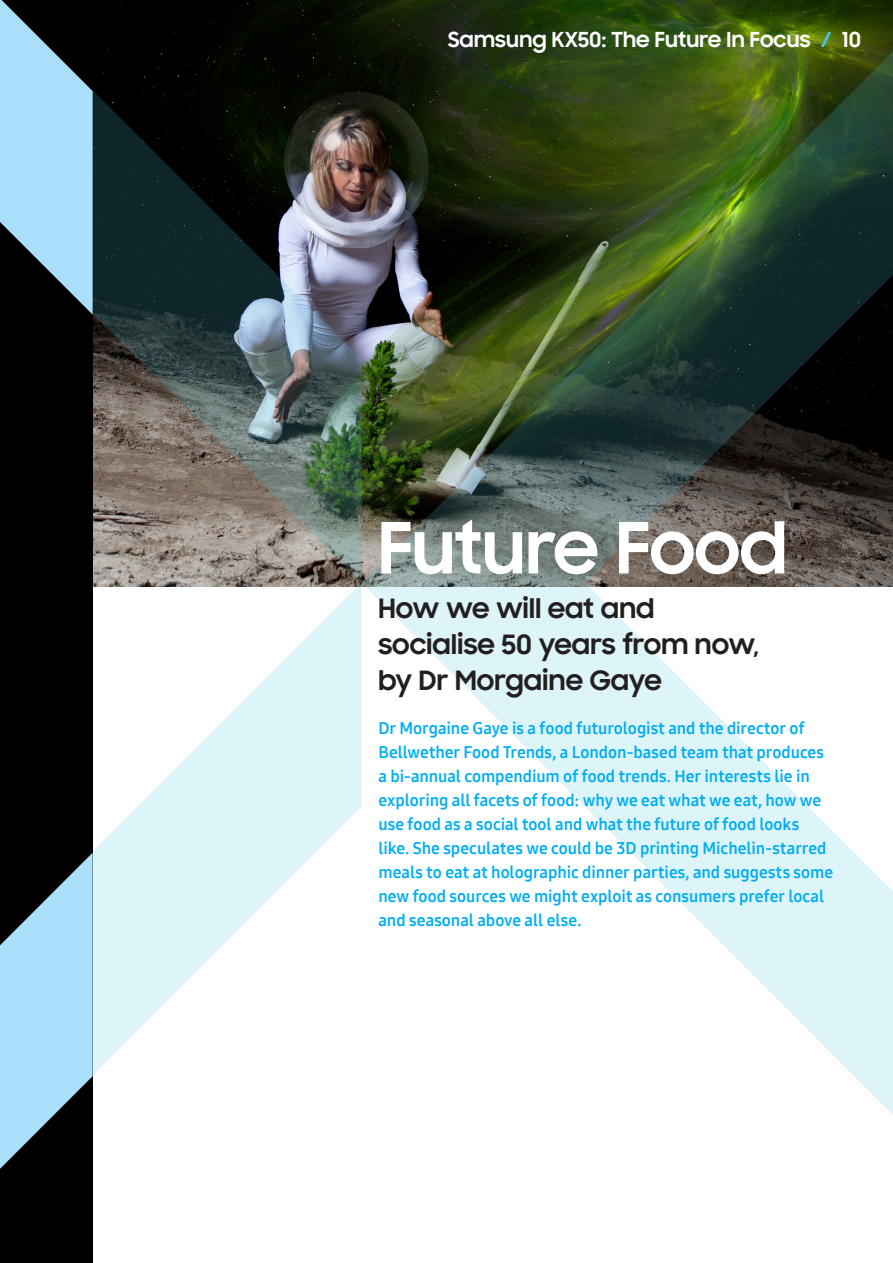
<style>
.page{position:relative;width:893px;height:1263px;background:#fff}
.page>*{position:absolute;margin:0;border:0;box-sizing:border-box;transform-origin:0 0}
.Body{font:700 70.5px "Samsung Sharp Sans";letter-spacing:-.005em;color:#fff}
.Body-2{font:700 27px/36px "Samsung Sharp Sans";letter-spacing:.005em;color:#231f20}
.Body-3{font:700 21px "Samsung Sharp Sans";letter-spacing:.005em;color:#fff}
.Body-4{font:16.5px/24px "Samsung One 700";color:#00aeef}
.s1{color:#4bc5db}
</style>
<div class="page">
<img style="left:92px;top:0;width:270px;height:583px">
<img style="left:362px;top:0;width:531px;height:1115px">
<svg style="left:92px;top:583px;width:270px;height:587px"></svg>
<div style="left:0;top:0;width:92px;height:1263px;background:#000"></div>
<svg style="left:0;top:853px;width:93px;height:316px"></svg>
<svg style="left:0;top:0;width:93px;height:315px"></svg>
<p class="Body-3" style="left:448px;top:24px;width:415px">Samsung KX50: The Future In Focus <span class="s1">/</span> 10</p>
<p class="Body" style="left:378px;top:496px;width:410px">Future Food</p>
<p class="Body-2" style="left:378px;top:589px;width:382px">How we will eat and socialise 50 years from now, by Dr Morgaine Gaye</p>
<p class="Body-4" style="left:378px;top:716px;width:456px">Dr Morgaine Gaye is a food futurologist and the director of Bellwether Food Trends, a London-based team that produces a bi-annual compendium of food trends. Her interests lie in exploring all facets of food: why we eat what we eat, how we use food as a social tool and what the future of food looks like. She speculates we could be 3D printing Michelin-starred meals to eat at holographic dinner parties, and suggests some new food sources we might exploit as consumers prefer local and seasonal above all else.</p>
</div>
